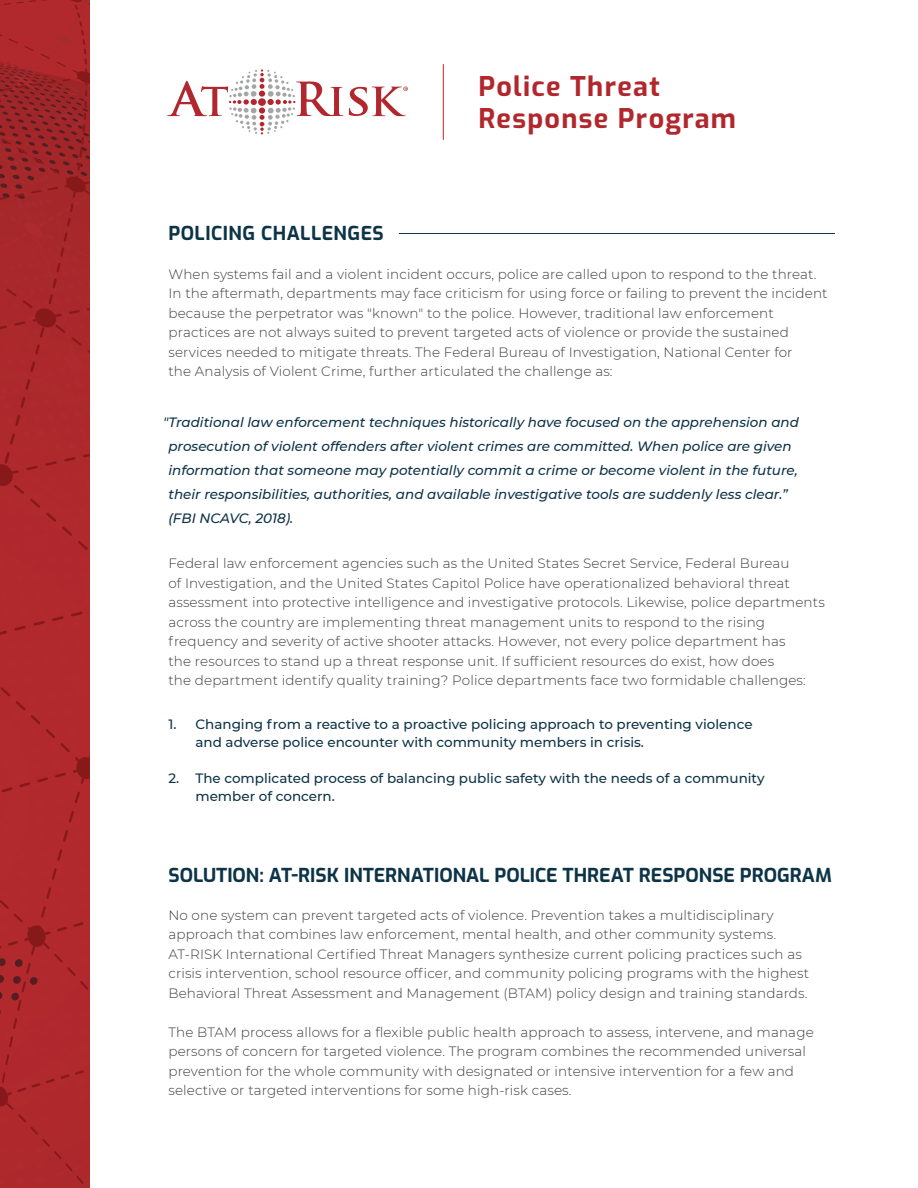
<style>
.page{position:relative;width:918px;height:1188px;background:#fff}
.page>*{position:absolute;margin:0;border:0;box-sizing:border-box;transform-origin:0 0}
.t1{font:700 27px/32.4px "Exo";letter-spacing:.05em;color:#b1272d}
.t2{font:700 19.2px "Exo";color:#0d3347}
.t3{font:700 19.2px "Exo";letter-spacing:.025em;color:#0d3347}
.t4{font:300 13.5px/19.5px "Montserrat";letter-spacing:.01em;color:#3e3e3f}
.t5{font:italic 500 13.5px/24px "Montserrat";color:#0d3347}
.t6{font:500 13.5px/18px "Montserrat";color:#0d3347}
</style>
<div class="page">
<svg style="left:0;top:0;width:90px;height:1188px;background:#ab272b"></svg>
<svg style="left:167px;top:69px;width:176px;height:65px"></svg>
<svg style="left:349px;top:87px;width:59px;height:29px"></svg>
<hr style="left:443px;top:64px;width:1px;height:76px;background:#b1272d">
<hr style="left:399px;top:233px;width:436px;height:1px;background:#0d3347">
<h1 class="t1" style="left:479px;top:68px;width:259px">Police Threat<br>Response Program</h1>
<h2 class="t3" style="left:168px;top:218px;width:217px">POLICING CHALLENGES</h2>
<p class="t4" style="left:168px;top:264px;width:661px">When systems fail and a violent incident occurs, police are called upon to respond to the threat.<br>In the aftermath, departments may face criticism for using force or failing to prevent the incident because the perpetrator was "known" to the police. However, traditional law enforcement practices are not always suited to prevent targeted acts of violence or provide the sustained services needed to mitigate threats. The Federal Bureau of Investigation, National Center for<br>the Analysis of Violent Crime, further articulated the challenge as:</p>
<p class="t5" style="left:168px;top:410px;width:632px;text-indent:-5px">"Traditional law enforcement techniques historically have focused on the apprehension and prosecution of violent offenders after violent crimes are committed. When police are given information that someone may potentially commit a crime or become violent in the future, their responsibilities, authorities, and available investigative tools are suddenly less clear.” (FBI NCAVC, 2018).</p>
<p class="t4" style="left:168px;top:553px;width:658px">Federal law enforcement agencies such as the United States Secret Service, Federal Bureau<br>of Investigation, and the United States Capitol Police have operationalized behavioral threat assessment into protective intelligence and investigative protocols. Likewise, police departments across the country are implementing threat management units to respond to the rising frequency and severity of active shooter attacks. However, not every police department has<br>the resources to stand up a threat response unit. If sufficient resources do exist, how does<br>the department identify quality training? Police departments face two formidable challenges:</p>
<p class="t6" style="left:195px;top:714px;width:559px;text-indent:-27px">1. Changing from a reactive to a proactive policing approach to preventing violence and adverse police encounter with community members in crisis.</p>
<p class="t6" style="left:195px;top:768px;width:571px;text-indent:-27px">2. The complicated process of balancing public safety with the needs of a community member of concern.</p>
<h2 class="t2" style="left:168px;top:861px;width:665px">SOLUTION: AT-RISK INTERNATIONAL POLICE THREAT RESPONSE PROGRAM</h2>
<p class="t4" style="left:168px;top:905px;width:642px">No one system can prevent targeted acts of violence. Prevention takes a multidisciplinary approach that combines law enforcement, mental health, and other community systems.<br>AT-RISK International Certified Threat Managers synthesize current policing practices such as crisis intervention, school resource officer, and community policing programs with the highest Behavioral Threat Assessment and Management (BTAM) policy design and training standards.</p>
<p class="t4" style="left:168px;top:1022px;width:647px">The BTAM process allows for a flexible public health approach to assess, intervene, and manage persons of concern for targeted violence. The program combines the recommended universal prevention for the whole community with designated or intensive intervention for a few and selective or targeted interventions for some high-risk cases.</p>
</div>
